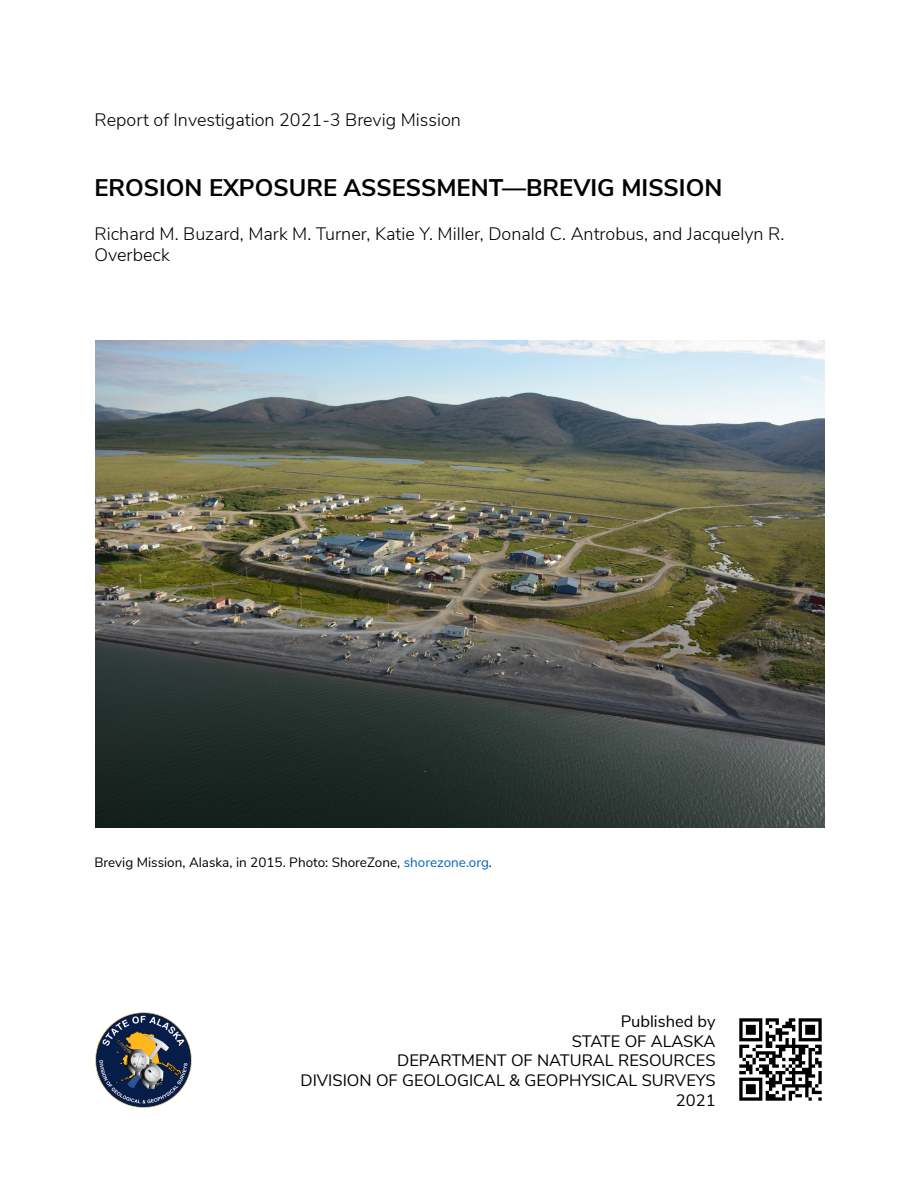
<style>
.page{position:relative;width:918px;height:1188px;background:#fff}
.page>*{position:absolute;margin:0;border:0;box-sizing:border-box;transform-origin:0 0}
.t1{font:700 24px "Nunito Sans";color:#000}
.Author_Line{font:300 18px/21.6px "Nunito Sans";color:#000}
.t2{font:16.5px "Nunito Sans";color:#000}
.Figure_Tag_for_TOC{font:13.5px "Nunito Sans";color:#000}
.s1{color:#0563c1}
</style>
<div class="page">
<img style="left:95px;top:1012px;width:97px;height:96px">
<img style="left:95px;top:341px;width:729px;height:486px">
<img style="left:739px;top:1018px;width:83px;height:83px">
<p class="Author_Line" style="left:94px;top:108px;width:368px">Report of Investigation 2021-3 Brevig Mission</p>
<p class="t1" style="left:94px;top:171px;width:629px">EROSION EXPOSURE ASSESSMENT—BREVIG MISSION</p>
<p class="Author_Line" style="left:94px;top:222px;width:692px">Richard M. Buzard, Mark M. Turner, Katie Y. Miller, Donald C. Antrobus, and Jacquelyn R.<br>Overbeck</p>
<p class="Figure_Tag_for_TOC" style="left:94px;top:852px;width:399px">Brevig Mission, Alaska, in 2015. Photo: ShoreZone, <span class="s1">shorezone.org</span>.</p>
<p class="t2" style="left:621px;top:1009px;width:96px">Published by</p>
<p class="t2" style="left:572px;top:1029px;width:145px">STATE OF ALASKA</p>
<p class="t2" style="left:397px;top:1049px;width:320px">DEPARTMENT OF NATURAL RESOURCES</p>
<p class="t2" style="left:301px;top:1068px;width:417px">DIVISION OF GEOLOGICAL &amp; GEOPHYSICAL SURVEYS</p>
<p class="t2" style="left:676px;top:1088px;width:41px">2021</p>
</div>
